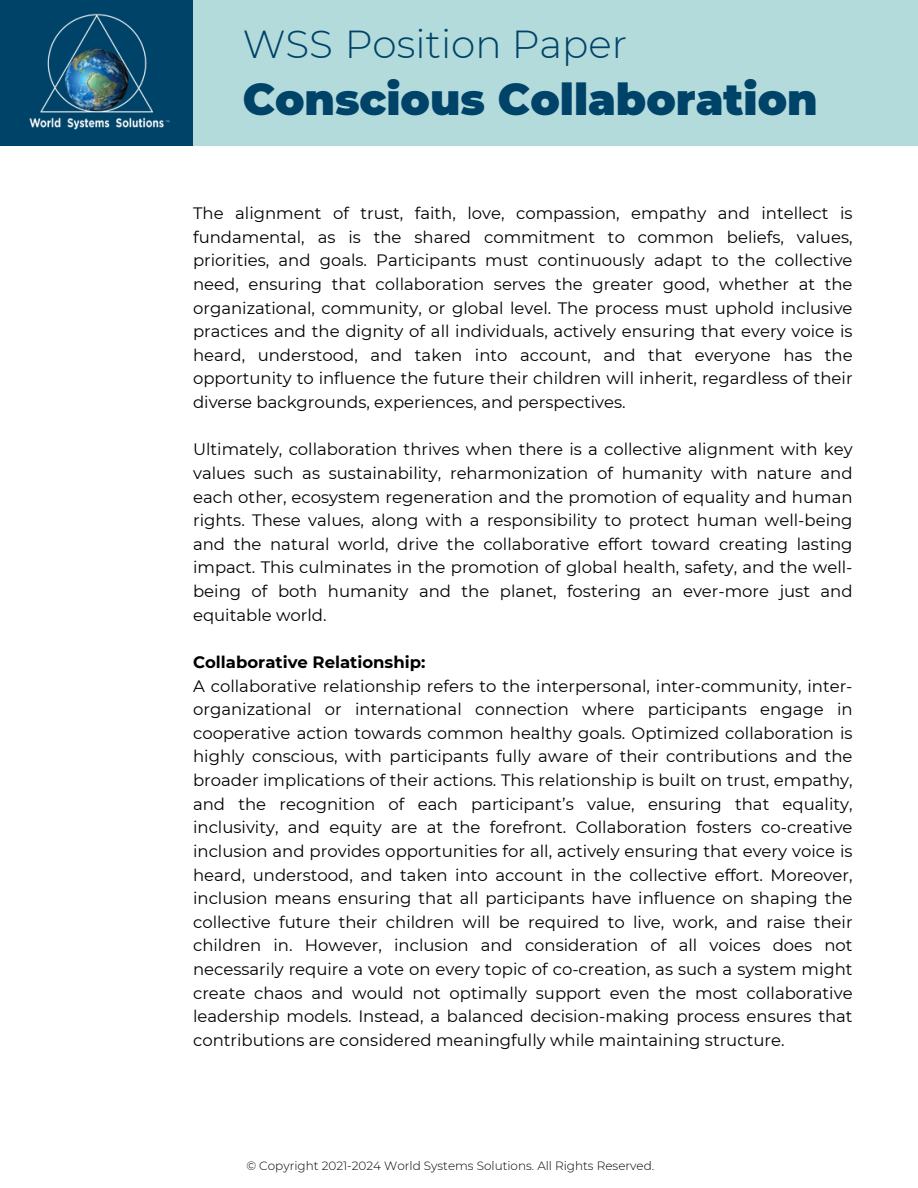
<style>
.page{position:relative;width:918px;height:1188px;background:#fff}
.page>*{position:absolute;margin:0;border:0;box-sizing:border-box;transform-origin:0 0}
.t1{font:900 43.5px "Montserrat";color:#004369}
.t2{font:300 39px "Montserrat";color:#004369}
.t3{font:16.5px/23.7px "Montserrat";color:#000;text-align:justify}
.t4{font:300 12px "Montserrat";color:#000}
.s1{font-weight:700}
</style>
<div class="page">
<div style="left:0;top:0;width:193px;height:145px;background:#004369"></div>
<img style="left:29px;top:13px;width:141px;height:117px">
<div style="left:193px;top:0;width:725px;height:145px;background:#b4dbdc"></div>
<h1 class="t2" style="left:243px;top:20px;width:386px">WSS Position Paper</h1>
<h3 class="t1" style="left:243px;top:73px;width:577px">Conscious Collaboration</h3>
<h3 class="t3" style="left:193px;top:201px;width:661px">The alignment of trust, faith, love, compassion, empathy and intellect is fundamental, as is the shared commitment to common beliefs, values, priorities, and goals. Participants must continuously adapt to the collective need, ensuring that collaboration serves the greater good, whether at the organizational, community, or global level. The process must uphold inclusive practices and the dignity of all individuals, actively ensuring that every voice is heard, understood, and taken into account, and that everyone has the opportunity to influence the future their children will inherit, regardless of their diverse backgrounds, experiences, and perspectives.</h3>
<h3 class="t3" style="left:193px;top:438px;width:661px">Ultimately, collaboration thrives when there is a collective alignment with key values such as sustainability, reharmonization of humanity with nature and each other, ecosystem regeneration and the promotion of equality and human rights. These values, along with a responsibility to protect human well-being and the natural world, drive the collaborative effort toward creating lasting impact. This culminates in the promotion of global health, safety, and the well&shy;being of both humanity and the planet, fostering an ever-more just and equitable world.</h3>
<p class="t3" style="left:193px;top:650px;width:661px;text-align:left"><span class="s1">Collaborative Relationship:<br></span>A collaborative relationship refers to the interpersonal, inter-community, inter&shy;organizational or international connection where participants engage in cooperative action towards common healthy goals. Optimized collaboration is highly conscious, with participants fully aware of their contributions and the broader implications of their actions. This relationship is built on trust, empathy, and the recognition of each participant’s value, ensuring that equality, inclusivity, and equity are at the forefront. Collaboration fosters co-creative inclusion and provides opportunities for all, actively ensuring that every voice is heard, understood, and taken into account in the collective effort. Moreover, inclusion means ensuring that all participants have influence on shaping the collective future their children will be required to live, work, and raise their children in. However, inclusion and consideration of all voices does not necessarily require a vote on every topic of co-creation, as such a system might create chaos and would not optimally support even the most collaborative leadership models. Instead, a balanced decision-making process ensures that contributions are considered meaningfully while maintaining structure.</p>
<p class="t4" style="left:246px;top:1158px;width:409px">© Copyright 2021-2024 World Systems Solutions. All Rights Reserved.</p>
</div>
